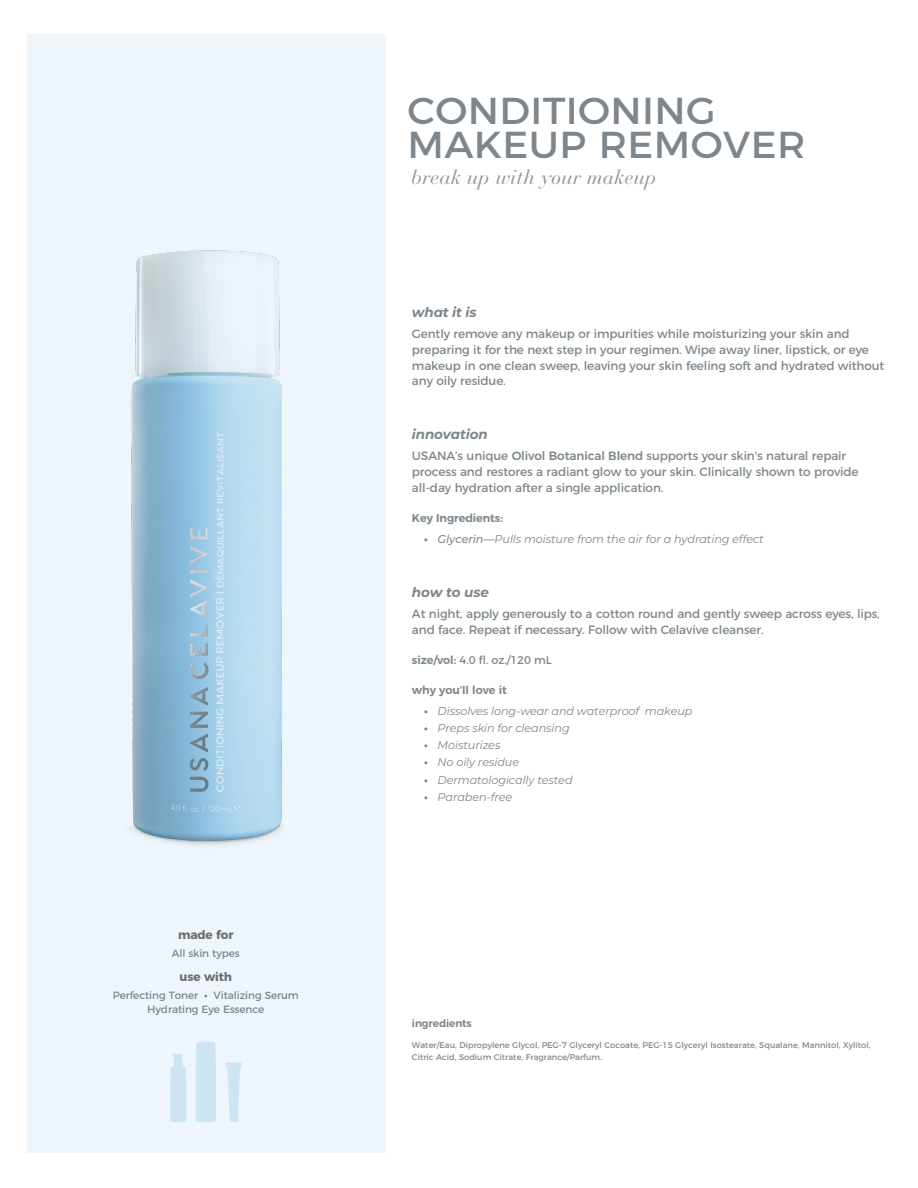
<style>
.page{position:relative;width:918px;height:1188px;background:#fff}
.page>*{position:absolute;margin:0;border:0;box-sizing:border-box;transform-origin:0 0}
.t1{font:37.5px/34.5px "Montserrat";letter-spacing:.01em;color:#7d868c;scale:1.05 1}
.t2{font:italic 20.25px "Bauer Bodoni Std";letter-spacing:.01em;color:#92989e}
.t3{font:italic 700 13.5px "Montserrat";letter-spacing:-.01em;color:#7d868c}
.t4{font:12px/15.8px "Montserrat";letter-spacing:-.01em;color:#7d868c}
.t5{font:700 12px "Montserrat";letter-spacing:-.01em;color:#6d6e71}
.t6{font:italic 11.25px "Montserrat";letter-spacing:-.01em;color:#7d868c}
.t7{font:600 11.25px "Montserrat";letter-spacing:-.01em;color:#7d868c}
.t8{font:11.25px "Montserrat";letter-spacing:-.01em;color:#7d868c}
.t9{font:10.5px/14.2px "Montserrat";letter-spacing:-.01em;color:#7d868c;text-align:center}
.t10{font:600 10.5px "Montserrat";letter-spacing:-.01em;color:#7d868c}
.t11{font:8.25px/12px "Montserrat";color:#7d868c}
.s1{font-weight:700}
.s2{font-weight:500}
.s3{font-weight:700;font-style:normal}
.s4{font-weight:600}
</style>
<div class="page">
<svg style="left:27px;top:35px;width:359px;height:1118px;background:#dfecf5"></svg>
<p class="t5" style="left:178px;top:925px;width:57px">made for</p>
<p class="t9" style="left:172px;top:945px;width:70px">All skin types</p>
<p class="t5" style="left:180px;top:967px;width:54px">use with</p>
<p class="t9" style="left:113px;top:987px;width:188px">Perfecting Toner <span class="s1">•</span> Vitalizing Serum<br>Hydrating Eye Essence</p>
<h1 class="t1" style="left:407px;top:90px;width:381px">CONDITIONING<br>MAKEUP REMOVER</h1>
<h2 class="t2" style="left:411px;top:165px;width:247px">break up with your makeup</h2>
<p class="t3" style="left:412px;top:303px;width:66px">what it is</p>
<p class="t4" style="left:412px;top:325px;width:474px">Gently remove any makeup or impurities while moisturizing your skin and preparing it for the next step in your regimen. Wipe away liner, lipstick, or eye makeup in one clean sweep, leaving your skin feeling soft and hydrated without any oily residue.</p>
<p class="t3" style="left:412px;top:425px;width:77px">innovation</p>
<p class="t4" style="left:412px;top:447px;width:448px">USANA’s unique <span class="s2">Olivol Botanical Blend</span> supports your skin's natural repair process and restores a radiant glow to your skin. Clinically shown to provide all-day hydration after a single application.</p>
<p class="t7" style="left:412px;top:509px;width:93px">Key Ingredients:</p>
<p class="t6" style="left:424px;top:531px;width:341px"><span class="s3">•</span> <span class="s2">Glycerin—</span>Pulls moisture from the air for a hydrating effect</p>
<p class="t3" style="left:412px;top:582px;width:78px">how to use</p>
<p class="t4" style="left:412px;top:605px;width:469px">At night, apply generously to a cotton round and gently sweep across eyes, lips, and face. Repeat if necessary. Follow with Celavive cleanser.</p>
<p class="t8" style="left:412px;top:651px;width:141px"><span class="s4">size/vol:</span> 4.0 fl. oz./120 mL</p>
<p class="t7" style="left:412px;top:681px;width:96px">why you’ll love it</p>
<p class="t6" style="left:424px;top:703px;width:270px"><span class="s3">•</span> Dissolves long-wear and waterproof makeup</p>
<p class="t6" style="left:424px;top:720px;width:147px"><span class="s3">•</span> Preps skin for cleansing</p>
<p class="t6" style="left:424px;top:737px;width:78px"><span class="s3">•</span> Moisturizes</p>
<p class="t6" style="left:424px;top:755px;width:96px"><span class="s3">•</span> No oily residue</p>
<p class="t6" style="left:424px;top:772px;width:150px"><span class="s3">•</span> Dermatologically tested</p>
<p class="t6" style="left:424px;top:789px;width:90px"><span class="s3">•</span> Paraben-free</p>
<p class="t10" style="left:412px;top:1014px;width:61px">ingredients</p>
<p class="t11" style="left:412px;top:1038px;width:460px">Water/Eau, Dipropylene Glycol, PEG-7 Glyceryl Cocoate, PEG-15 Glyceryl Isostearate, Squalane, Mannitol, Xylitol,<br>Citric Acid, Sodium Citrate, Fragrance/Parfum.</p>
</div>
